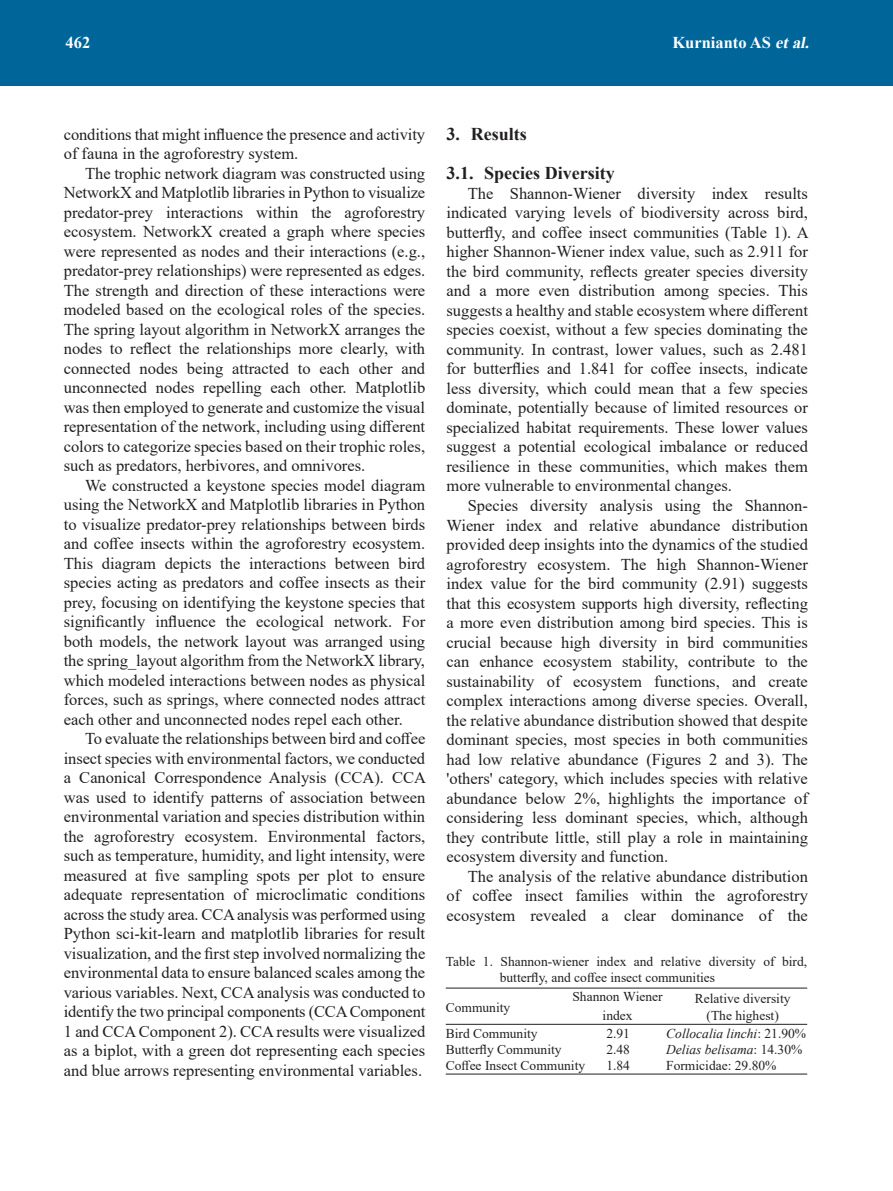
<style>
.page{position:relative;width:893px;height:1191px;background:#fff}
.page>*{position:absolute;margin:0;border:0;box-sizing:border-box;transform-origin:0 0}
.t1{font:700 18px "Times New Roman";color:#231f20}
.t2{font:16.5px/19.5px "Times New Roman";color:#231f20;text-align:justify}
.t3{font:700 16.5px "Times New Roman";color:#fff}
.t4{font:13.5px/16.2px "Times New Roman";color:#231f20;text-align:center}
.t5{font:italic 13.5px "Times New Roman";color:#231f20}
.s1{font-style:italic}
.s2{font-style:normal}
</style>
<div class="page">
<hr style="left:446px;top:1024px;width:361px;height:1px;background:#231f20">
<hr style="left:446px;top:1073px;width:361px;height:1px;background:#231f20">
<hr style="left:446px;top:987px;width:361px;height:1px;background:#231f20">
<div style="left:0;top:0;width:893px;height:85px;background:#069"></div>
<p class="t3" style="left:66px;top:31px;width:26px">462</p>
<p class="t3" style="left:672px;top:31px;width:143px">Kurnianto AS <span class="s1">etal.</span></p>
<p class="t2" style="left:64px;top:124px;width:363px">conditions that might influence the presence and activity of fauna in the agroforestry system.</p>
<p class="t2" style="left:64px;top:163px;width:363px;text-indent:21px">The trophic network diagram was constructed using NetworkX and Matplotlib libraries in Python to visualize predator-prey interactions within the agroforestry ecosystem. NetworkX created a graph where species were represented as nodes and their interactions (e.g., predator-prey relationships) were represented as edges.<br>The strength and direction of these interactions were modeled based on the ecological roles of the species.<br>The spring layout algorithm in NetworkX arranges the nodes to reflect the relationships more clearly, with connected nodes being attracted to each other and unconnected nodes repelling each other. Matplotlib was then employed to generate and customize the visual representation of the network, including using different colors to categorize species based on their trophic roles, such as predators, herbivores, and omnivores.</p>
<p class="t2" style="left:64px;top:475px;width:363px;text-indent:21px">We constructed a keystone species model diagram using the NetworkX and Matplotlib libraries in Python to visualize predator-prey relationships between birds and coffee insects within the agroforestry ecosystem.<br>This diagram depicts the interactions between bird species acting as predators and coffee insects as their prey, focusing on identifying the keystone species that significantly influence the ecological network. For both models, the network layout was arranged using the spring_layout algorithm from the NetworkX library, which modeled interactions between nodes as physical forces, such as springs, where connected nodes attract each other and unconnected nodes repel each other.</p>
<p class="t2" style="left:64px;top:728px;width:364px;text-indent:21px">To evaluate the relationships between bird and coffee insect species with environmental factors, we conducted a Canonical Correspondence Analysis (CCA). CCA was used to identify patterns of association between environmental variation and species distribution within the agroforestry ecosystem. Environmental factors, such as temperature, humidity, and light intensity, were measured at five sampling spots per plot to ensure adequate representation of microclimatic conditions across the study area. CCA analysis was performed using Python sci-kit-learn and matplotlib libraries for result visualization, and the first step involved normalizing the environmental data to ensure balanced scales among the various variables. Next, CCA analysis was conducted to identify the two principal components (CCA Component 1 and CCA Component 2). CCA results were visualized as a biplot, with a green dot representing each species and blue arrows representing environmental variables.</p>
<p class="t1" style="left:446px;top:121px;width:82px">3. Results</p>
<p class="t1" style="left:446px;top:160px;width:170px">3.1. Species Diversity</p>
<p class="t2" style="left:446px;top:183px;width:364px;text-indent:21px">The Shannon-Wiener diversity index results indicated varying levels of biodiversity across bird, butterfly, and coffee insect communities (Table 1). A higher Shannon-Wiener index value, such as 2.911 for the bird community, reflects greater species diversity and a more even distribution among species. This suggests a healthy and stable ecosystem where different species coexist, without a few species dominating the community. In contrast, lower values, such as 2.481 for butterflies and 1.841 for coffee insects, indicate less diversity, which could mean that a few species dominate, potentially because of limited resources or specialized habitat requirements. These lower values suggest a potential ecological imbalance or reduced resilience in these communities, which makes them more vulnerable to environmental changes.</p>
<p class="t2" style="left:446px;top:495px;width:363px;text-indent:21px">Species diversity analysis using the Shannon-Wiener index and relative abundance distribution provided deep insights into the dynamics of the studied agroforestry ecosystem. The high Shannon-Wiener index value for the bird community (2.91) suggests that this ecosystem supports high diversity, reflecting a more even distribution among bird species. This is crucial because high diversity in bird communities can enhance ecosystem stability, contribute to the sustainability of ecosystem functions, and create complex interactions among diverse species. Overall, the relative abundance distribution showed that despite dominant species, most species in both communities had low relative abundance (Figures 2 and 3). The 'others' category, which includes species with relative abundance below 2%, highlights the importance of considering less dominant species, which, although they contribute little, still play a role in maintaining ecosystem diversity and function.</p>
<p class="t2" style="left:446px;top:866px;width:363px;text-indent:21px">The analysis of the relative abundance distribution of coffee insect families within the agroforestry ecosystem revealed a clear dominance of the</p>
<p class="t4" style="left:500px;top:952px;width:309px;text-align:left;text-indent:-54px">Table 1. Shannon-wiener index and relative diversity of bird, butterfly, and coffee insect communities</p>
<p class="t4" style="left:572px;top:987px;width:92px">Shannon Wiener</p>
<p class="t4" style="left:603px;top:1007px;width:31px">index</p>
<p class="t4" style="left:695px;top:990px;width:97px">Relative diversity (The highest)</p>
<p class="t4" style="left:446px;top:999px;width:66px">Community</p>
<p class="t4" style="left:446px;top:1024px;width:93px">Bird Community</p>
<p class="t4" style="left:446px;top:1040px;width:117px">Butterfly Community</p>
<p class="t4" style="left:446px;top:1057px;width:141px">Coffee Insect Community</p>
<p class="t5" style="left:666px;top:1023px;width:141px">Collocalia linchi<span class="s2">: 21.90%</span></p>
<p class="t5" style="left:666px;top:1040px;width:138px">Delias belisama<span class="s2">: 14.30%</span></p>
<p class="t4" style="left:666px;top:1057px;width:112px">Formicidae: 29.80%</p>
<p class="t4" style="left:606px;top:1024px;width:25px">2.91</p>
<p class="t4" style="left:606px;top:1040px;width:25px">2.48</p>
<p class="t4" style="left:606px;top:1057px;width:25px">1.84</p>
</div>
